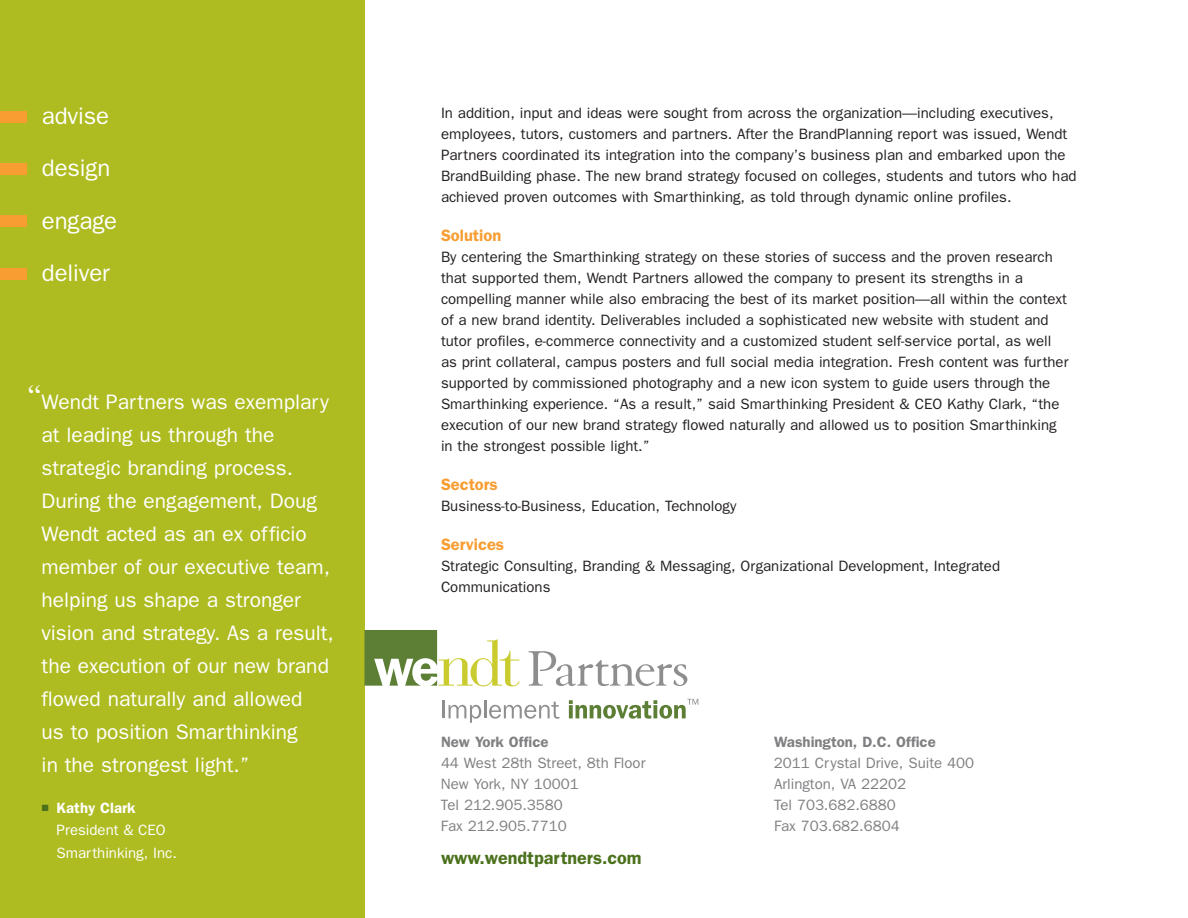
<style>
.page{position:relative;width:1188px;height:918px;background:#fff}
.page>*{position:absolute;margin:0;border:0;box-sizing:border-box;transform-origin:0 0}
.t1{font:24px/52.5px "Franklin Gothic";letter-spacing:-.005em;color:#fff}
.t2{font:21px/33px "Franklin Gothic";color:#fff}
.t3{font:600 18px "Franklin Gothic";color:#4b711c}
.t4{font:600 16.5px "Franklin Gothic";color:#f89d31}
.t5{font:15px/21px "Franklin Gothic";color:#231f20}
.t6{font:15px/21px "Franklin Gothic";color:#808083}
.t7{font:15px/22.5px "Franklin Gothic";color:#fff}
.t8{font:600 15px "Franklin Gothic";color:#808083}
.s1{font-family:"Granjon";font-size:36px}
.s2{color:#4b711c}
.s3{font-weight:600}
</style>
<div class="page">
<div style="left:0;top:0;width:364px;height:918px;background:#aebc21"></div>
<div style="left:0;top:111px;width:27px;height:12px;background:#f89d31"></div>
<div style="left:0;top:163px;width:27px;height:12px;background:#f89d31"></div>
<div style="left:0;top:216px;width:27px;height:11px;background:#f89d31"></div>
<div style="left:0;top:268px;width:27px;height:12px;background:#f89d31"></div>
<svg style="left:364px;top:630px;width:156px;height:56px"></svg>
<svg style="left:529px;top:651px;width:158px;height:35px"></svg>
<hr style="left:442px;top:701px;width:3px;height:17px;background:#8f8d8f">
<svg style="left:449px;top:701px;width:110px;height:22px"></svg>
<svg style="left:569px;top:699px;width:129px;height:20px"></svg>
<h1 class="t1" style="left:42px;top:89px;width:77px">advise design engage deliver</h1>
<p class="t2" style="left:42px;top:385px;width:294px;text-indent:-15px"><span class="s1">“</span>Wendt Partners was exemplary at leading us through the strategic branding process.<br>During the engagement, Doug<br>Wendt acted as an ex officio member of our executive team, helping us shape a stronger vision and strategy. As a result, the execution of our new brand flowed naturally and allowed<br>us to position Smarthinking<br>in the strongest light.”</p>
<p class="t7" style="left:57px;top:796px;width:122px;text-indent:-15px"><span class="s2">■</span> <span class="s3">Kathy Clark<br></span>President &amp; CEO<br>Smarthinking, Inc.</p>
<p class="t5" style="left:441px;top:103px;width:637px">In addition, input and ideas were sought from across the organization—including executives, employees, tutors, customers and partners. After the BrandPlanning report was issued, Wendt Partners coordinated its integration into the company’s business plan and embarked upon the BrandBuilding phase. The new brand strategy focused on colleges, students and tutors who had achieved proven outcomes with Smarthinking, as told through dynamic online profiles.</p>
<p class="t4" style="left:441px;top:226px;width:62px">Solution</p>
<p class="t5" style="left:441px;top:247px;width:629px">By centering the Smarthinking strategy on these stories of success and the proven research that supported them, Wendt Partners allowed the company to present its strengths in a compelling manner while also embracing the best of its market position—all within the context of a new brand identity. Deliverables included a sophisticated new website with student and tutor profiles, e-commerce connectivity and a customized student self-service portal, as well as print collateral, campus posters and full social media integration. Fresh content was further supported by commissioned photography and a new icon system to guide users through the Smarthinking experience. “As a result,” said Smarthinking President &amp; CEO Kathy Clark, “the execution of our new brand strategy flowed naturally and allowed us to position Smarthinking in the strongest possible light.”</p>
<p class="t4" style="left:441px;top:475px;width:58px">Sectors</p>
<p class="t5" style="left:441px;top:496px;width:297px">Business-to-Business, Education, Technology</p>
<p class="t4" style="left:441px;top:535px;width:65px">Services</p>
<p class="t5" style="left:441px;top:556px;width:561px">Strategic Consulting, Branding &amp; Messaging, Organizational Development, Integrated<br>Communications</p>
<p class="t8" style="left:441px;top:733px;width:109px">New York Office</p>
<p class="t6" style="left:441px;top:752px;width:206px">44 West 28th Street, 8th Floor<br>New York, NY 10001<br>Tel 212.905.3580<br>Fax 212.905.7710</p>
<p class="t3" style="left:441px;top:847px;width:202px">www.wendtpartners.com</p>
<p class="t8" style="left:774px;top:733px;width:163px">Washington, D.C. Office</p>
<p class="t6" style="left:774px;top:752px;width:202px">2011 Crystal Drive, Suite 400<br>Arlington, VA 22202<br>Tel 703.682.6880<br>Fax 703.682.6804</p>
</div>
